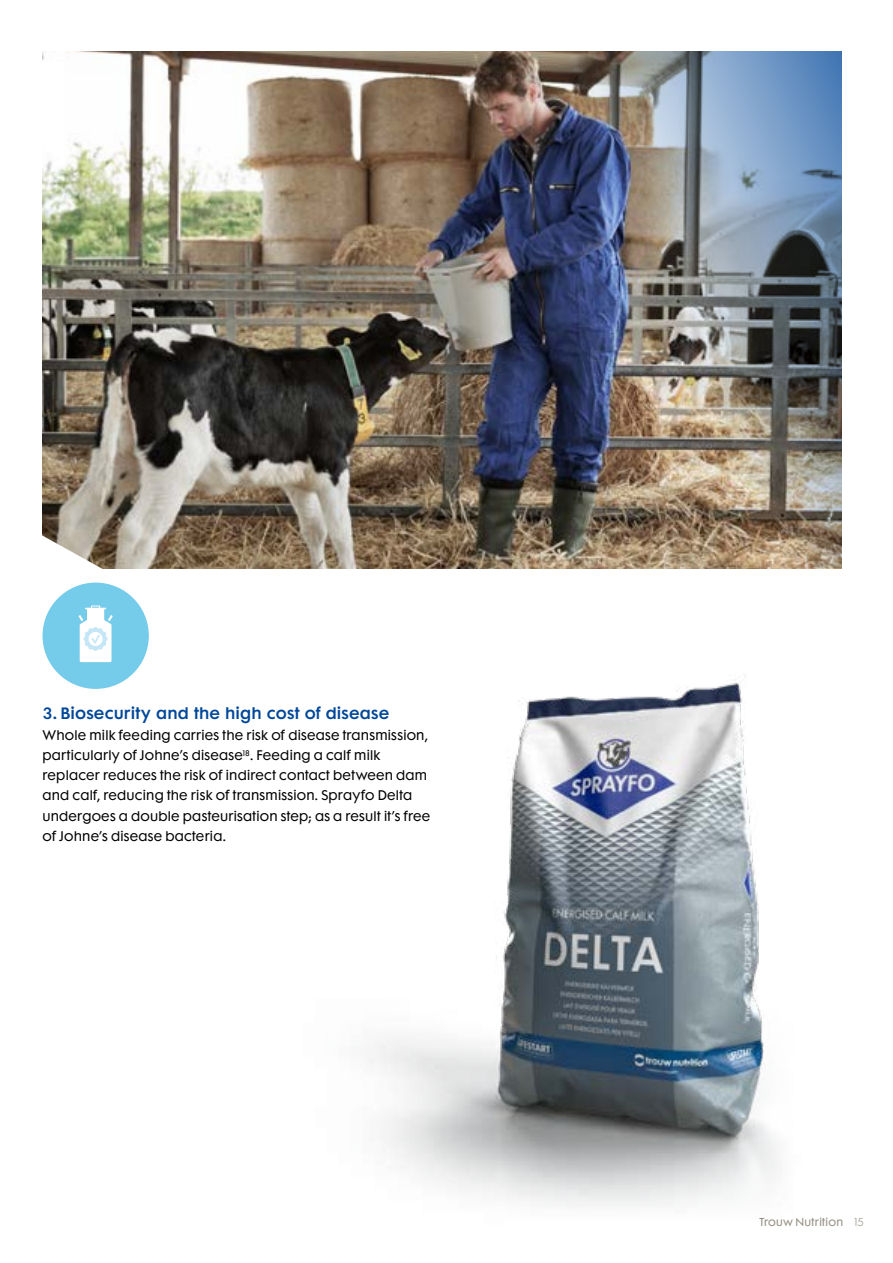
<style>
.page{position:relative;width:893px;height:1263px;background:#fff}
.page>*{position:absolute;margin:0;border:0;box-sizing:border-box;transform-origin:0 0}
.t1{font:600 15px "Futura Maxi Std";letter-spacing:.01em;color:#004799}
.t2{font:12.75px/20.2px "Futura Maxi Std";letter-spacing:.015em;color:#000}
.t3{font:10.5px "Futura Maxi Std";letter-spacing:.02em;color:#948e81}
.s1{font-weight:300}
</style>
<div class="page">
<img style="left:43px;top:51px;width:22px;height:484px">
<img style="left:65px;top:51px;width:777px;height:517px">
<svg style="left:42px;top:535px;width:63px;height:34px"></svg>
<img style="left:367px;top:675px;width:413px;height:532px">
<div style="left:43px;top:583px;width:106px;height:106px;background:#75cbea;border-radius:50%"></div>
<svg style="left:78px;top:605px;width:35px;height:57px"></svg>
<p class="t1" style="left:43px;top:704px;width:348px">3. Biosecurity and the high cost of disease</p>
<p class="t2" style="left:43px;top:724px;width:389px">Whole milk feeding carries the risk of disease transmission, particularly of Johne’s disease<sup>18</sup>. Feeding a calf milk replacer reduces the risk of indirect contact between dam and calf, reducing the risk of transmission. Sprayfo Delta undergoes a double pasteurisation step; as a result it’s free of Johne’s disease bacteria.</p>
<p class="t3" style="left:759px;top:1215px;width:106px">Trouw Nutrition <span class="s1">15</span></p>
</div>
